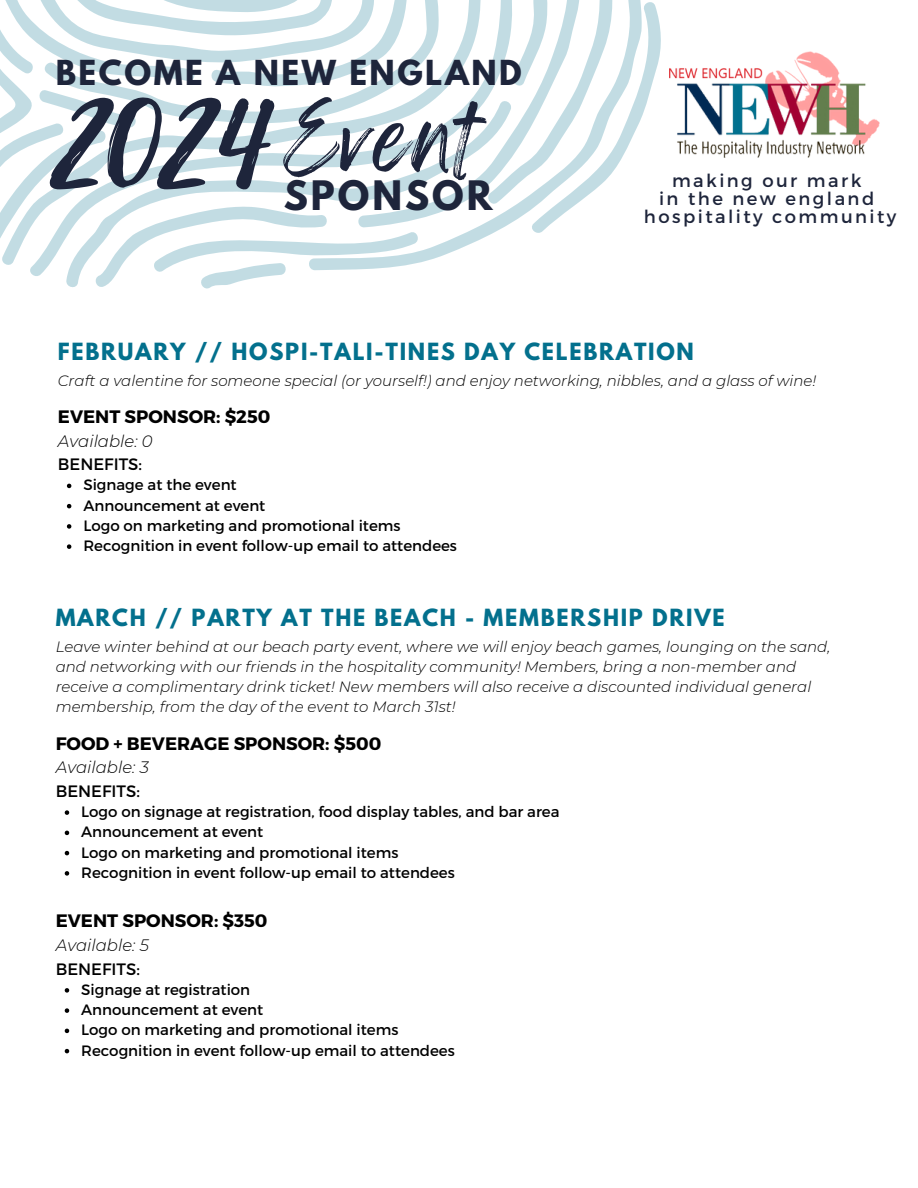
<style>
.page{position:relative;width:918px;height:1188px;background:#fff}
.page>*{position:absolute;margin:0;border:0;box-sizing:border-box;transform-origin:0 0}
.t1{font:140.7px "Playlist Script";color:#1e253b}
.t2{font:76.35px "Feeling Passionate";letter-spacing:.085em;color:#1e253b}
.t3{font:700 36px "League Spartan";letter-spacing:.085em;color:#1e253b}
.t4{font:700 30.6px "League Spartan";letter-spacing:.085em;color:#1e253b}
.t5{font:700 21px "League Spartan";letter-spacing:.085em;color:#03708d}
.t6{font:700 18px "Montserrat";color:#000}
.t7{font:18px/18px "Montserrat";letter-spacing:.135em;color:#1e253b;text-align:center}
.t8{font:italic 300 16.5px/23.7px "Montserrat";color:#000}
.t9{font:15px "Montserrat";color:#000}
.t10{font:italic 300 15px/20.2px "Montserrat";color:#000}
.s1{font-weight:400;font-style:normal}
</style>
<div class="page">
<svg style="left:0;top:0;width:670px;height:289px"></svg>
<img style="left:670px;top:51px;width:209px;height:106px">
<svg style="left:67px;top:484px;width:4px;height:4px"></svg>
<svg style="left:67px;top:504px;width:4px;height:4px"></svg>
<svg style="left:67px;top:524px;width:4px;height:5px"></svg>
<svg style="left:67px;top:544px;width:4px;height:5px"></svg>
<svg style="left:65px;top:810px;width:4px;height:5px"></svg>
<svg style="left:65px;top:831px;width:4px;height:4px"></svg>
<svg style="left:65px;top:851px;width:4px;height:4px"></svg>
<svg style="left:65px;top:871px;width:4px;height:5px"></svg>
<svg style="left:65px;top:988px;width:4px;height:5px"></svg>
<svg style="left:65px;top:1008px;width:4px;height:5px"></svg>
<svg style="left:65px;top:1029px;width:4px;height:4px"></svg>
<svg style="left:65px;top:1049px;width:4px;height:4px"></svg>
<h5 class="t4" style="left:56px;top:58px;width:468px">BECOME A NEW ENGLAND</h5>
<p class="t1" style="left:54px;top:30px;width:217px">2024</p>
<h2 class="t2" style="left:284px;top:78px;width:194px">Event</h2>
<h2 class="t3" style="left:284px;top:177px;width:210px">SPONSOR</h2>
<h1 class="t7" style="left:659px;top:171px;width:217px">making our mark<br>in the new england</h1>
<h3 class="t7" style="left:644px;top:207px;width:254px">hospitality community</h3>
<h4 class="t5" style="left:58px;top:341px;width:638px">FEBRUARY // HOSPI-TALI-TINES DAY CELEBRATION</h4>
<p class="t10" style="left:58px;top:370px;width:760px">Craft a valentine for someone special (or yourself!) and enjoy networking, nibbles, and a glass of wine!</p>
<h5 class="t6" style="left:58px;top:405px;width:214px">EVENT SPONSOR: $250</h5>
<h5 class="t8" style="left:58px;top:429px;width:96px">Available: 0<br><span class="s1">BENEFITS:</span></h5>
<p class="t9" style="left:83px;top:475px;width:155px">Signage at the event</p>
<p class="t9" style="left:83px;top:496px;width:184px">Announcement at event</p>
<p class="t9" style="left:83px;top:516px;width:319px">Logo on marketing and promotional items</p>
<p class="t9" style="left:83px;top:536px;width:375px">Recognition in event follow-up email to attendees</p>
<h4 class="t5" style="left:56px;top:607px;width:671px">MARCH // PARTY AT THE BEACH - MEMBERSHIP DRIVE</h4>
<p class="t10" style="left:56px;top:636px;width:776px">Leave winter behind at our beach party event, where we will enjoy beach games, lounging on the sand, and networking with our friends in the hospitality community! Members, bring a non-member and receive a complimentary drink ticket! New members will also receive a discounted individual general membership, from the day of the event to March 31st!</p>
<h5 class="t6" style="left:56px;top:732px;width:327px">FOOD + BEVERAGE SPONSOR: $500</h5>
<h5 class="t8" style="left:56px;top:755px;width:95px">Available: 3<br><span class="s1">BENEFITS:</span></h5>
<p class="t9" style="left:81px;top:802px;width:480px">Logo on signage at registration, food display tables, and bar area</p>
<p class="t9" style="left:81px;top:822px;width:184px">Announcement at event</p>
<p class="t9" style="left:81px;top:843px;width:319px">Logo on marketing and promotional items</p>
<p class="t9" style="left:81px;top:863px;width:375px">Recognition in event follow-up email to attendees</p>
<h5 class="t6" style="left:56px;top:909px;width:213px">EVENT SPONSOR: $350</h5>
<h5 class="t8" style="left:56px;top:933px;width:95px">Available: 5<br><span class="s1">BENEFITS:</span></h5>
<p class="t9" style="left:81px;top:980px;width:171px">Signage at registration</p>
<p class="t9" style="left:81px;top:1000px;width:184px">Announcement at event</p>
<p class="t9" style="left:81px;top:1020px;width:319px">Logo on marketing and promotional items</p>
<p class="t9" style="left:81px;top:1041px;width:375px">Recognition in event follow-up email to attendees</p>
</div>
